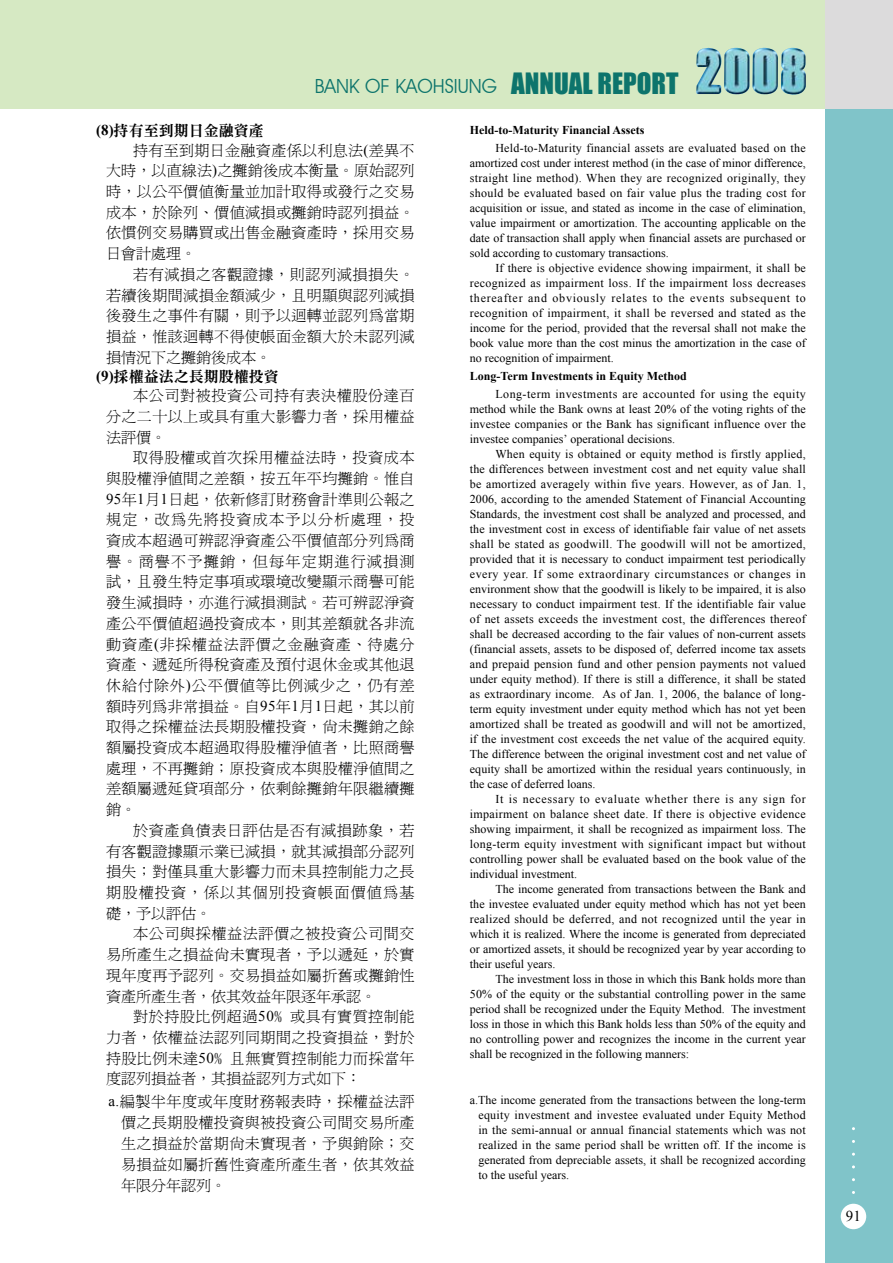
<style>
.page{position:relative;width:893px;height:1263px;background:#fff}
.page>*{position:absolute;margin:0;border:0;box-sizing:border-box;transform-origin:0 0}
.t1{font:19.5px "Avant Garde IT Cby BT";color:#0d746c}
.t2{font:15px/20.7px "P Ming Li U";letter-spacing:.03em;color:#000;text-align:justify}
.t3{font:15px "DFN Ming W9 WIN BF";color:#000}
.t4{font:15px "Times New Roman";color:#000}
.t5{font:12px/15px "Times New Roman";color:#000;text-align:justify}
.t6{font:700 12px "Times New Roman";color:#000}
.s1{font-family:"Impact";font-size:27px}
.s2{font-family:"Times New Roman";font-weight:700}
.s3{font-family:"Times New Roman"}
</style>
<div class="page">
<hr style="left:0;top:0;width:1px;height:108px;background:#d6e9c3">
<div style="left:1px;top:0;width:892px;height:108px;background:#d6e9c3"></div>
<div style="left:825px;top:102px;width:68px;height:1161px;background:#80c4c9"></div>
<div style="left:825px;top:0;width:68px;height:108px;background:#dcdbdc"></div>
<img style="left:696px;top:47px;width:110px;height:48px">
<div style="left:841px;top:1204px;width:25px;height:25px;background:#fff;border-radius:50%"></div>
<h1 class="t1" style="left:315px;top:74px;width:365px">BANK OF KAOHSIUNG <span class="s1">ANNUAL REPORT</span></h1>
<p class="t3" style="left:96px;top:123px;width:169px"><span class="s2">(8)</span>持有至到期日金融資產</p>
<p class="t6" style="left:470px;top:122px;width:176px">Held-to-Maturity Financial Assets</p>
<p class="t2" style="left:106px;top:140px;width:310px;text-indent:27px">持有至到期日金融資產係以利息法<span class="s3">(</span>差異不大時，以直線法<span class="s3">)</span>之攤銷後成本衡量。原始認列時，以公平價值衡量並加計取得或發行之交易成本，於除列、價值減損或攤銷時認列損益。依慣例交易購買或出售金融資產時，採用交易日會計處理。</p>
<p class="t2" style="left:106px;top:264px;width:310px;text-indent:27px">若有減損之客觀證據，則認列減損損失。若續後期間減損金額減少，且明顯與認列減損後發生之事件有關，則予以迴轉並認列為當期損益，惟該迴轉不得使帳面金額大於未認列減損情況下之攤銷後成本。</p>
<p class="t5" style="left:470px;top:140px;width:337px;text-indent:26px">Held-to-Maturity financial assets are evaluated based on the amortized cost under interest method (in the case of minor difference, straight line method). When they are recognized originally, they should be evaluated based on fair value plus the trading cost for acquisition or issue, and stated as income in the case of elimination, value impairment or amortization. The accounting applicable on the date of transaction shall apply when financial assets are purchased or sold according to customary transactions.</p>
<p class="t5" style="left:470px;top:260px;width:337px;text-indent:26px">If there is objective evidence showing impairment, it shall be recognized as impairment loss. If the impairment loss decreases thereafter and obviously relates to the events subsequent to recognition of impairment, it shall be reversed and stated as the income for the period, provided that the reversal shall not make the book value more than the cost minus the amortization in the case of no recognition of impairment.</p>
<p class="t3" style="left:96px;top:369px;width:184px"><span class="s2">(9)</span>採權益法之長期股權投資</p>
<p class="t6" style="left:470px;top:368px;width:218px">Long-Term Investments in Equity Method</p>
<p class="t2" style="left:106px;top:385px;width:310px;text-indent:27px">本公司對被投資公司持有表決權股份達百分之二十以上或具有重大影響力者，採用權益法評價。</p>
<p class="t2" style="left:106px;top:447px;width:310px;text-indent:27px">取得股權或首次採用權益法時，投資成本與股權淨值間之差額，按五年平均攤銷。惟自<span class="s3">95</span>年<span class="s3">1</span>月<span class="s3">1</span>日起，依新修訂財務會計準則公報之規定，改為先將投資成本予以分析處理，投資成本超過可辨認淨資產公平價值部分列為商譽。商譽不予攤銷，但每年定期進行減損測試，且發生特定事項或環境改變顯示商譽可能發生減損時，亦進行減損測試。若可辨認淨資產公平價值超過投資成本，則其差額就各非流動資產<span class="s3">(</span>非採權益法評價之金融資產、待處分資產、遞延所得稅資產及預付退休金或其他退休給付除外<span class="s3">)</span>公平價值等比例減少之，仍有差額時列為非常損益。自<span class="s3">95</span>年<span class="s3">1</span>月<span class="s3">1</span>日起，其以前取得之採權益法長期股權投資，尚未攤銷之餘額屬投資成本超過取得股權淨值者，比照商譽處理，不再攤銷；原投資成本與股權淨值間之差額屬遞延貸項部分，依剩餘攤銷年限繼續攤銷。</p>
<p class="t2" style="left:106px;top:820px;width:310px;text-indent:27px">於資產負債表日評估是否有減損跡象，若有客觀證據顯示業已減損，就其減損部分認列損失；對僅具重大影響力而未具控制能力之長期股權投資，係以其個別投資帳面價值為基礎，予以評估。</p>
<p class="t2" style="left:106px;top:923px;width:310px;text-indent:27px">本公司與採權益法評價之被投資公司間交易所產生之損益尚未實現者，予以遞延，於實現年度再予認列。交易損益如屬折舊或攤銷性資產所產生者，依其效益年限逐年承認。</p>
<p class="t2" style="left:106px;top:1006px;width:310px;text-indent:27px">對於持股比例超過<span class="s3">50</span>﹪或具有實質控制能力者，依權益法認列同期間之投資損益，對於持股比例未達<span class="s3">50</span>﹪且無實質控制能力而採當年度認列損益者，其損益認列方式如下：</p>
<p class="t5" style="left:470px;top:386px;width:337px;text-indent:26px">Long-term investments are accounted for using the equity method while the Bank owns at least 20% of the voting rights of the investee companies or the Bank has significant influence over the investee companies’ operational decisions.</p>
<p class="t5" style="left:470px;top:446px;width:337px;text-indent:26px">When equity is obtained or equity method is firstly applied, the differences between investment cost and net equity value shall be amortized averagely within five years. However, as of Jan. 1, 2006, according to the amended Statement of Financial Accounting Standards, the investment cost shall be analyzed and processed, and the investment cost in excess of identifiable fair value of net assets shall be stated as goodwill. The goodwill will not be amortized, provided that it is necessary to conduct impairment test periodically every year. If some extraordinary circumstances or changes in environment show that the goodwill is likely to be impaired, it is also necessary to conduct impairment test. If the identifiable fair value of net assets exceeds the investment cost, the differences thereof shall be decreased according to the fair values of non-current assets (financial assets, assets to be disposed of, deferred income tax assets and prepaid pension fund and other pension payments not valued under equity method). If there is still a difference, it shall be stated as extraordinary income. As of Jan. 1, 2006, the balance of long&shy;term equity investment under equity method which has not yet been amortized shall be treated as goodwill and will not be amortized, if the investment cost exceeds the net value of the acquired equity.<br>The difference between the original investment cost and net value of equity shall be amortized within the residual years continuously, in the case of deferred loans.</p>
<p class="t5" style="left:470px;top:791px;width:337px;text-indent:26px">It is necessary to evaluate whether there is any sign for impairment on balance sheet date. If there is objective evidence showing impairment, it shall be recognized as impairment loss. The long-term equity investment with significant impact but without controlling power shall be evaluated based on the book value of the individual investment.</p>
<p class="t5" style="left:470px;top:881px;width:337px;text-indent:26px">The income generated from transactions between the Bank and the investee evaluated under equity method which has not yet been realized should be deferred, and not recognized until the year in which it is realized. Where the income is generated from depreciated or amortized assets, it should be recognized year by year according to their useful years.</p>
<p class="t5" style="left:470px;top:971px;width:337px;text-indent:26px">The investment loss in those in which this Bank holds more than 50% of the equity or the substantial controlling power in the same period shall be recognized under the Equity Method. The investment loss in those in which this Bank holds less than 50% of the equity and no controlling power and recognizes the income in the current year shall be recognized in the following manners:</p>
<p class="t2" style="left:121px;top:1091px;width:295px;text-indent:-13px"><span class="s3">a.</span>編製半年度或年度財務報表時，採權益法評價之長期股權投資與被投資公司間交易所產生之損益於當期尚未實現者，予與銷除；交易損益如屬折舊性資產所產生者，依其效益年限分年認列。</p>
<p class="t5" style="left:478px;top:1092px;width:329px;text-indent:-9px">a.The income generated from the transactions between the long-term equity investment and investee evaluated under Equity Method in the semi-annual or annual financial statements which was not realized in the same period shall be written off. If the income is generated from depreciable assets, it shall be recognized according to the useful years.</p>
<p class="t4" style="left:846px;top:1206px;width:16px">91</p>
</div>
